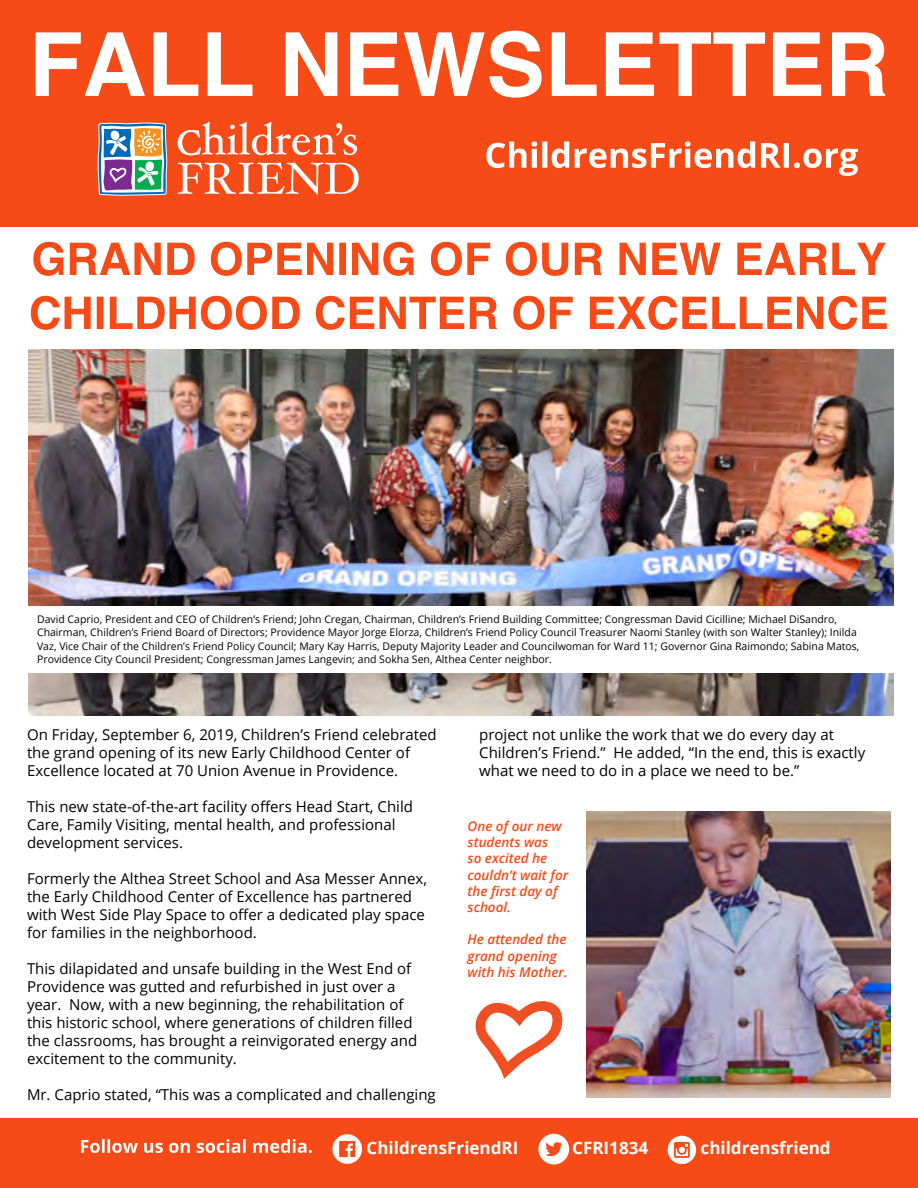
<style>
.page{position:relative;width:918px;height:1188px;background:#fff}
.page>*{position:absolute;margin:0;border:0;box-sizing:border-box;transform-origin:0 0}
.t1{font:700 17.1px "Open Sans";color:#fff}
.t2{font:15px/18px "Open Sans";color:#000}
.t3{font:italic 600 13.5px/16.2px "Open Sans";color:#f74b17}
.t4{font:10.5px/13.5px "Open Sans";color:#000}
</style>
<div class="page">
<div style="left:0;top:0;width:918px;height:227px;background:#f74b17"></div>
<svg style="left:178px;top:122px;width:179px;height:33px"></svg>
<svg style="left:178px;top:163px;width:181px;height:32px"></svg>
<svg style="left:98px;top:122px;width:69px;height:74px;background:#96a3a8"></svg>
<svg style="left:486px;top:142px;width:372px;height:34px"></svg>
<div style="left:0;top:1119px;width:918px;height:69px;background:#f74b17"></div>
<svg style="left:332px;top:1134px;width:30px;height:30px"></svg>
<svg style="left:668px;top:1136px;width:28px;height:28px"></svg>
<svg style="left:538px;top:1134px;width:31px;height:30px"></svg>
<svg style="left:81px;top:1139px;width:231px;height:14px"></svg>
<svg style="left:31px;top:296px;width:856px;height:34px"></svg>
<svg style="left:33px;top:242px;width:853px;height:34px"></svg>
<svg style="left:36px;top:31px;width:849px;height:67px"></svg>
<img style="left:28px;top:350px;width:866px;height:366px">
<div style="left:0;top:606px;width:918px;height:67px;background:#fff"></div>
<img style="left:586px;top:811px;width:305px;height:287px">
<svg style="left:476px;top:1001px;width:86px;height:78px"></svg>
<p class="t4" style="left:37px;top:612px;width:824px">David Caprio, President and CEO of Children’s Friend; John Cregan, Chairman, Children’s Friend Building Committee; Congressman David Cicilline; Michael DiSandro, Chairman, Children’s Friend Board of Directors; Providence Mayor Jorge Elorza, Children’s Friend Policy Council Treasurer Naomi Stanley (with son Walter Stanley); Inilda Vaz, Vice Chair of the Children’s Friend Policy Council; Mary Kay Harris, Deputy Majority Leader and Councilwoman for Ward 11; Governor Gina Raimondo; Sabina Matos, Providence City Council President; Congressman James Langevin; and Sokha Sen, Althea Center neighbor.</p>
<p class="t2" style="left:27px;top:725px;width:411px">On Friday, September 6, 2019, Children’s Friend celebrated the grand opening of its new Early Childhood Center of<br>Excellence located at 70 Union Avenue in Providence.</p>
<p class="t2" style="left:27px;top:797px;width:388px">This new state-of-the-art facility offers Head Start, Child<br>Care, Family Visiting, mental health, and professional development services.</p>
<p class="t2" style="left:27px;top:869px;width:402px">Formerly the Althea Street School and Asa Messer Annex, the Early Childhood Center of Excellence has partnered with West Side Play Space to offer a dedicated play space for families in the neighborhood.</p>
<p class="t2" style="left:27px;top:959px;width:392px">This dilapidated and unsafe building in the West End of Providence was gutted and refurbished in just over a year. Now, with a new beginning, the rehabilitation of this historic school, where generations of children filled the classrooms, has brought a reinvigorated energy and excitement to the community.</p>
<p class="t2" style="left:27px;top:1085px;width:410px">Mr. Caprio stated, “This was a complicated and challenging</p>
<p class="t2" style="left:479px;top:725px;width:387px">project not unlike the work that we do every day at<br>Children’s Friend.” He added, “In the end, this is exactly what we need to do in a place we need to be.”</p>
<p class="t3" style="left:468px;top:818px;width:102px">One of our new students was<br>so excited he couldn’t wait for the first day of school.</p>
<p class="t3" style="left:468px;top:931px;width:102px">He attended the grand opening with his Mother.</p>
<p class="t1" style="left:367px;top:1136px;width:153px">ChildrensFriendRI</p>
<p class="t1" style="left:572px;top:1136px;width:77px">CFRI1834</p>
<p class="t1" style="left:701px;top:1136px;width:132px">childrensfriend</p>
</div>
